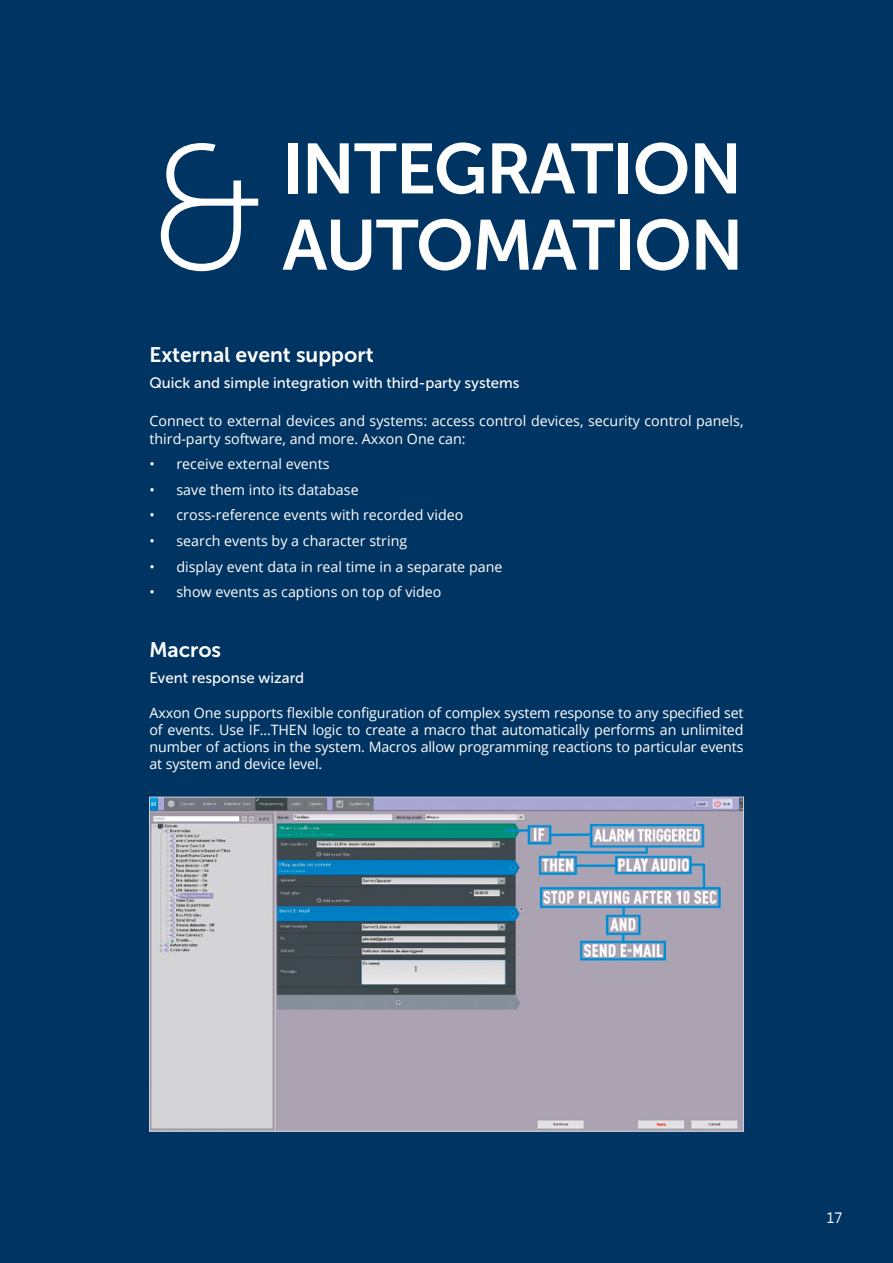
<style>
.page{position:relative;width:893px;height:1263px;background:#fff}
.page>*{position:absolute;margin:0;border:0;box-sizing:border-box;transform-origin:0 0}
.t1{font:177.15px "Museo Sans Cyrl 100";color:#fff}
.t2{font:70.5px "Museo Sans Cyrl 700";letter-spacing:-.02em;color:#fff}
.t3{font:21px "Museo Sans Cyrl 700";color:#fff}
.t4{font:15px "Museo Sans Cyrl 500";color:#fff}
.t5{font:15px "Segoe UI";color:#fff}
.t6{font:14.25px/17.1px "Open Sans";color:#fff}
</style>
<div class="page">
<hr style="left:0;top:77px;width:843px;height:1px;background:#8c94aa">
<div style="left:1px;top:0;width:892px;height:1263px;background:#003462"></div>
<img style="left:151px;top:799px;width:591px;height:330px">
<h1 class="t1" style="left:149px;top:114px;width:118px">&amp;</h1>
<h2 class="t2" style="left:282px;top:130px;width:462px">INTEGRATION</h2>
<h2 class="t2" style="left:282px;top:206px;width:463px">AUTOMATION</h2>
<h3 class="t3" style="left:149px;top:343px;width:226px">External event support</h3>
<p class="t4" style="left:149px;top:374px;width:372px">Quick and simple integration with third-party systems</p>
<p class="t6" style="left:149px;top:412px;width:596px">Connect to external devices and systems: access control devices, security control panels, third-party software, and more. Axxon One can:</p>
<p class="t6" style="left:149px;top:455px;width:182px">• receive external events</p>
<p class="t6" style="left:149px;top:481px;width:211px">• save them into its database</p>
<p class="t6" style="left:149px;top:506px;width:315px">• cross-reference events with recorded video</p>
<p class="t6" style="left:149px;top:532px;width:259px">• search events by a character string</p>
<p class="t6" style="left:149px;top:557px;width:354px">• display event data in real time in a separate pane</p>
<p class="t6" style="left:149px;top:583px;width:294px">• show events as captions on top of video</p>
<h3 class="t3" style="left:149px;top:638px;width:73px">Macros</h3>
<p class="t4" style="left:149px;top:669px;width:156px">Event response wizard</p>
<p class="t6" style="left:149px;top:704px;width:596px;text-align:justify">Axxon One supports flexible configuration of complex system response to any specified set of events. Use IF...THEN logic to create a macro that automatically performs an unlimited number of actions in the system. Macros allow programming reactions to particular events at system and device level.</p>
<p class="t5" style="left:826px;top:1207px;width:18px">17</p>
</div>
